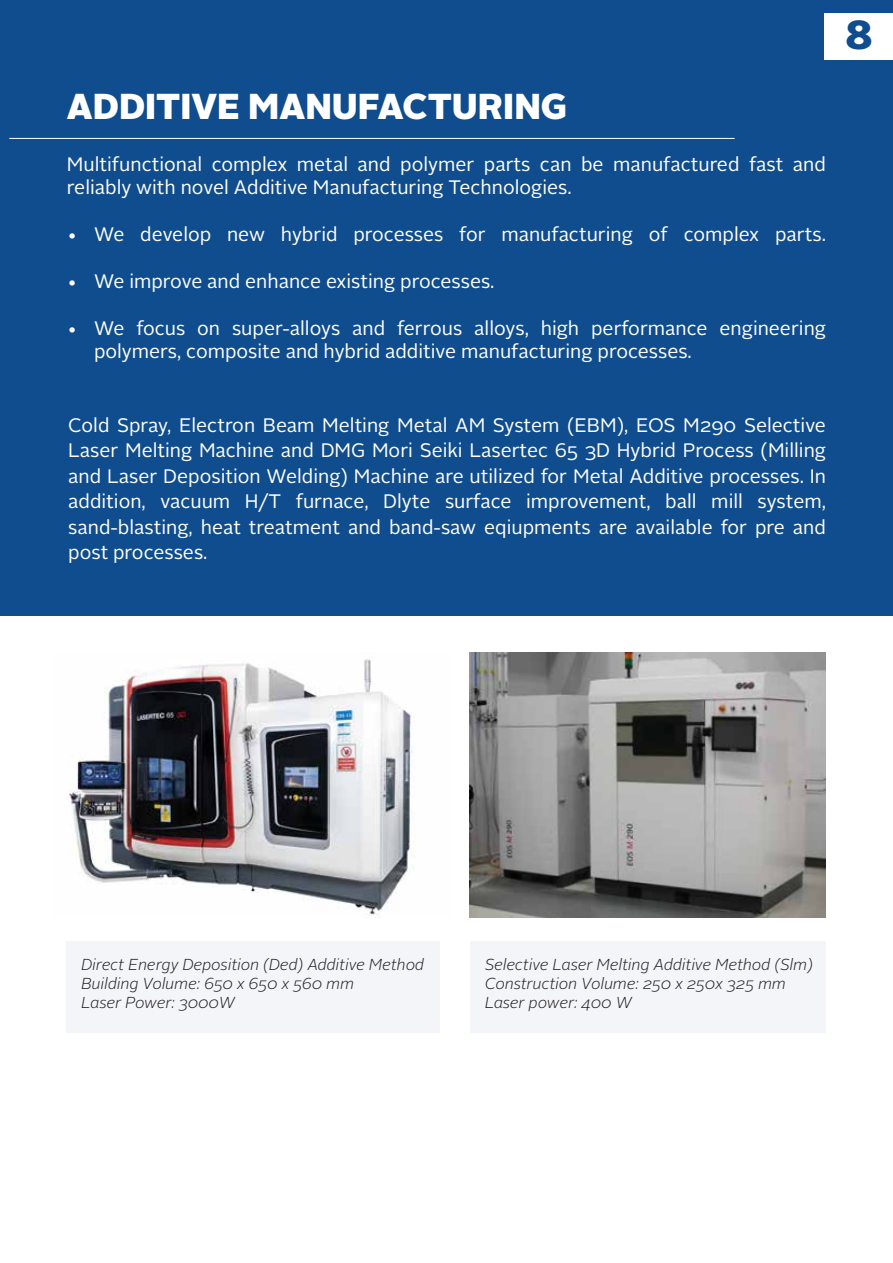
<style>
.page{position:relative;width:893px;height:1263px;background:#fff}
.page>*{position:absolute;margin:0;border:0;box-sizing:border-box;transform-origin:0 0}
.t1{font:900 40.5px "Alright Sans";color:#0f4d8e}
.t2{font:900 36px "Alright Sans";color:#fff}
.t3{font:19.5px/25.5px "Alright Sans";color:#fff}
.t4{font:italic 300 15.9px/19.4px "Alright Sans";color:#231f20}
</style>
<div class="page">
<div style="left:0;top:0;width:893px;height:615px;background:#0f4d8e"></div>
<hr style="left:9px;top:138px;width:726px;height:1px;background:#fff">
<div style="left:66px;top:941px;width:374px;height:91px;background:#f4f5f8"></div>
<div style="left:470px;top:941px;width:355px;height:91px;background:#f4f5f8"></div>
<img style="left:69px;top:659px;width:346px;height:259px">
<img style="left:470px;top:652px;width:356px;height:266px">
<div style="left:825px;top:13px;width:68px;height:47px;background:#fff"></div>
<h2 class="t2" style="left:67px;top:80px;width:502px">ADDITIVE MANUFACTURING</h2>
<p class="t3" style="left:67px;top:153px;width:760px;line-height:23.4px">Multifunctional complex metal and polymer parts can be manufactured fast and reliably with novel Additive Manufacturing Technologies.</p>
<p class="t3" style="left:67px;top:222px;width:760px">• We develop new hybrid processes for manufacturing of complex parts.</p>
<p class="t3" style="left:67px;top:269px;width:429px">• We improve and enhance existing processes.</p>
<p class="t3" style="left:94px;top:317px;width:733px;line-height:23.4px;text-indent:-27px">• We focus on super-alloys and ferrous alloys, high performance engineering polymers, composite and hybrid additive manufacturing processes.</p>
<h1 class="t1" style="left:845px;top:6px;width:29px">8</h1>
<p class="t3" style="left:68px;top:413px;width:759px;text-align:justify">Cold Spray, Electron Beam Melting Metal AM System (EBM), EOS M290 Selective Laser Melting Machine and DMG Mori Seiki Lasertec 65 3D Hybrid Process (Milling and Laser Deposition Welding) Machine are utilized for Metal Additive processes. In addition, vacuum H/T furnace, Dlyte surface improvement, ball mill system, sand-blasting, heat treatment and band-saw eqiupments are available for pre and post processes.</p>
<p class="t4" style="left:81px;top:955px;width:344px">Direct Energy Deposition (Ded) Additive Method<br>Building Volume: 650 x 650 x 560 mm<br>Laser Power: 3000W</p>
<p class="t4" style="left:485px;top:955px;width:330px">Selective Laser Melting Additive Method (Slm)<br>Construction Volume: 250 x 250x 325 mm<br>Laser power: 400 W</p>
</div>
